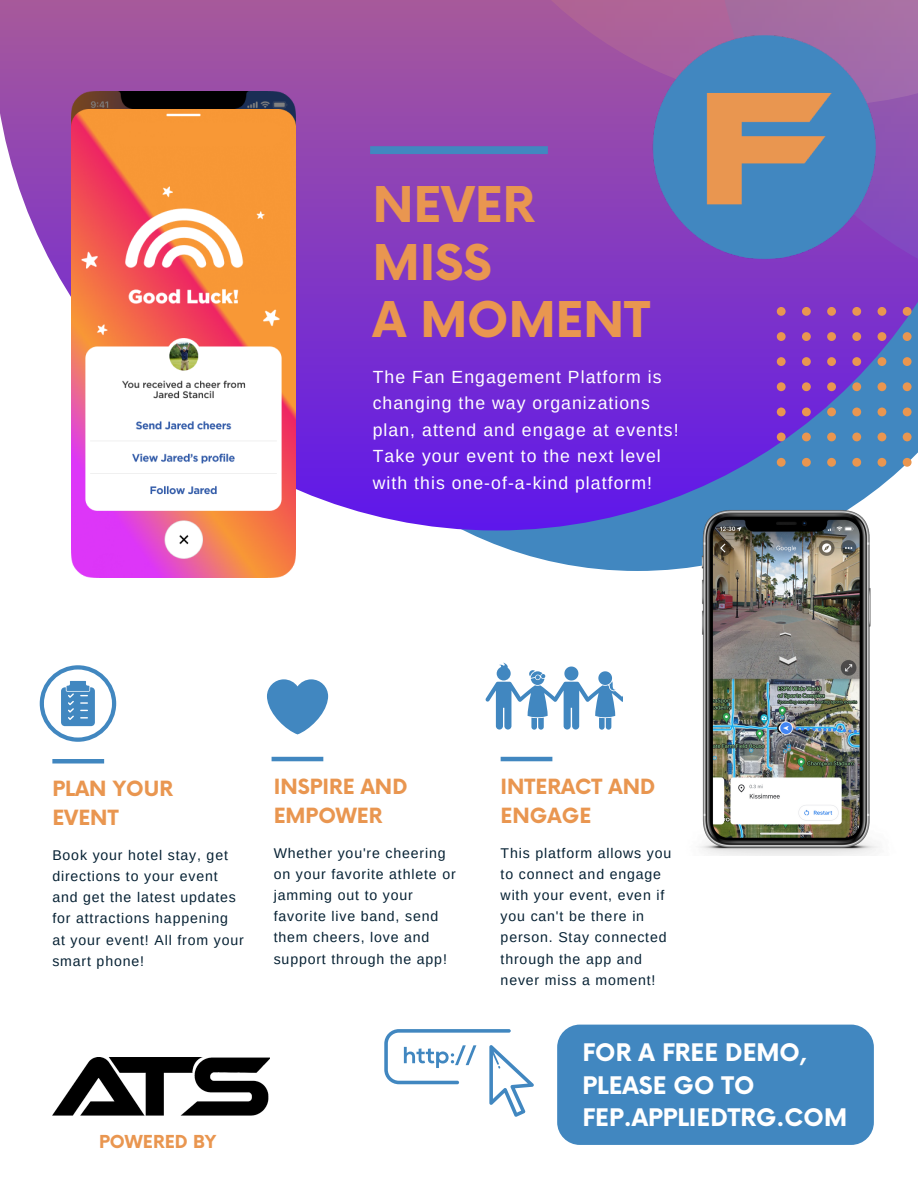
<style>
.page{position:relative;width:918px;height:1188px;background:#fff}
.page>*{position:absolute;margin:0;border:0;box-sizing:border-box;transform-origin:0 0}
.t1{font:700 48px/57.3px "Now";color:#e99650}
.t2{font:700 23.55px/32.7px "Now";color:#fff}
.t3{font:700 20.4px/28.7px "Now";color:#e99650}
.t4{font:17.55px/26.4px "Arimo";letter-spacing:.06em;color:#fff}
.t5{font:700 17.4px "Now";color:#e99650}
.t6{font:14.1px/21.1px "Arimo";letter-spacing:.06em;color:#062133}
</style>
<div class="page">
<svg style="left:463px;top:530px;width:152px;height:41px;fill:#4187c0"></svg>
<svg style="left:0;top:0;width:918px;height:530px;background:#884ec8"></svg>
<svg style="left:716px;top:105px;width:202px;height:202px;background:#813cc2"></svg>
<svg style="left:427px;top:0;width:491px;height:105px;background:#a259a1"></svg>
<div style="left:557px;top:1025px;width:317px;height:120px;background:#4187c0;border-radius:23px"></div>
<div style="left:370px;top:146px;width:178px;height:8px;background:#4187c0"></div>
<div style="left:777px;top:307px;width:9px;height:9px;background:#e99650;border-radius:50%"></div>
<div style="left:802px;top:307px;width:9px;height:9px;background:#e99650;border-radius:50%"></div>
<div style="left:827px;top:307px;width:9px;height:9px;background:#e99650;border-radius:50%"></div>
<div style="left:852px;top:307px;width:9px;height:9px;background:#e99650;border-radius:50%"></div>
<div style="left:878px;top:307px;width:8px;height:9px;background:#e99650;border-radius:50%"></div>
<div style="left:903px;top:307px;width:9px;height:9px;background:#e99650;border-radius:50%"></div>
<div style="left:777px;top:332px;width:9px;height:9px;background:#e99650;border-radius:50%"></div>
<div style="left:802px;top:332px;width:9px;height:9px;background:#e99650;border-radius:50%"></div>
<div style="left:827px;top:332px;width:9px;height:9px;background:#e99650;border-radius:50%"></div>
<div style="left:852px;top:332px;width:9px;height:9px;background:#e99650;border-radius:50%"></div>
<div style="left:878px;top:332px;width:8px;height:9px;background:#e99650;border-radius:50%"></div>
<div style="left:903px;top:332px;width:9px;height:9px;background:#e99650;border-radius:50%"></div>
<div style="left:777px;top:357px;width:9px;height:9px;background:#e99650;border-radius:50%"></div>
<div style="left:802px;top:357px;width:9px;height:9px;background:#e99650;border-radius:50%"></div>
<div style="left:827px;top:357px;width:9px;height:9px;background:#e99650;border-radius:50%"></div>
<div style="left:852px;top:357px;width:9px;height:9px;background:#e99650;border-radius:50%"></div>
<div style="left:878px;top:357px;width:8px;height:9px;background:#e99650;border-radius:50%"></div>
<div style="left:903px;top:357px;width:9px;height:9px;background:#e99650;border-radius:50%"></div>
<div style="left:777px;top:382px;width:9px;height:9px;background:#e99650;border-radius:50%"></div>
<div style="left:802px;top:382px;width:9px;height:9px;background:#e99650;border-radius:50%"></div>
<div style="left:827px;top:382px;width:9px;height:9px;background:#e99650;border-radius:50%"></div>
<div style="left:852px;top:382px;width:9px;height:9px;background:#e99650;border-radius:50%"></div>
<div style="left:878px;top:382px;width:8px;height:9px;background:#e99650;border-radius:50%"></div>
<div style="left:903px;top:382px;width:9px;height:9px;background:#e99650;border-radius:50%"></div>
<div style="left:777px;top:408px;width:9px;height:8px;background:#e99650;border-radius:50%"></div>
<div style="left:802px;top:408px;width:9px;height:8px;background:#e99650;border-radius:50%"></div>
<div style="left:827px;top:408px;width:9px;height:8px;background:#e99650;border-radius:50%"></div>
<div style="left:852px;top:408px;width:9px;height:8px;background:#e99650;border-radius:50%"></div>
<div style="left:878px;top:408px;width:8px;height:8px;background:#e99650;border-radius:50%"></div>
<div style="left:903px;top:408px;width:9px;height:8px;background:#e99650;border-radius:50%"></div>
<div style="left:777px;top:433px;width:9px;height:8px;background:#e99650;border-radius:50%"></div>
<div style="left:802px;top:433px;width:9px;height:8px;background:#e99650;border-radius:50%"></div>
<div style="left:827px;top:433px;width:9px;height:8px;background:#e99650;border-radius:50%"></div>
<div style="left:852px;top:433px;width:9px;height:8px;background:#e99650;border-radius:50%"></div>
<div style="left:878px;top:433px;width:8px;height:8px;background:#e99650;border-radius:50%"></div>
<div style="left:903px;top:433px;width:9px;height:8px;background:#e99650;border-radius:50%"></div>
<div style="left:777px;top:458px;width:9px;height:9px;background:#e99650;border-radius:50%"></div>
<div style="left:802px;top:458px;width:9px;height:9px;background:#e99650;border-radius:50%"></div>
<div style="left:827px;top:458px;width:9px;height:9px;background:#e99650;border-radius:50%"></div>
<div style="left:852px;top:458px;width:9px;height:9px;background:#e99650;border-radius:50%"></div>
<div style="left:878px;top:458px;width:8px;height:9px;background:#e99650;border-radius:50%"></div>
<div style="left:903px;top:458px;width:9px;height:9px;background:#e99650;border-radius:50%"></div>
<img style="left:626px;top:21px;width:275px;height:251px">
<svg style="left:384px;top:1029px;width:150px;height:88px"></svg>
<hr style="left:501px;top:757px;width:51px;height:4px;background:#4187c0">
<svg style="left:485px;top:662px;width:130px;height:68px"></svg>
<img style="left:52px;top:1057px;width:218px;height:59px">
<hr style="left:272px;top:757px;width:51px;height:4px;background:#4187c0">
<svg style="left:267px;top:679px;width:61px;height:55px"></svg>
<div style="left:52px;top:759px;width:52px;height:5px;background:#4187c0"></div>
<svg style="left:40px;top:665px;width:76px;height:77px"></svg>
<img style="left:72px;top:92px;width:224px;height:486px">
<img style="left:615px;top:504px;width:303px;height:352px">
<h1 class="t1" style="left:373px;top:179px;width:279px">NEVER<br>MISS<br>A MOMENT</h1>
<p class="t4" style="left:373px;top:363px;width:307px">The Fan Engagement Platform is changing the way organizations plan, attend and engage at events!<br>Take your event to the next level with this one-of-a-kind platform!</p>
<h3 class="t3" style="left:52px;top:776px;width:122px">PLAN YOUR<br>EVENT</h3>
<p class="t6" style="left:52px;top:844px;width:193px">Book your hotel stay, get directions to your event and get the latest updates for attractions happening at your event! All from your smart phone!</p>
<h3 class="t3" style="left:274px;top:774px;width:135px">INSPIRE AND<br>EMPOWER</h3>
<p class="t6" style="left:274px;top:842px;width:183px">Whether you're cheering on your favorite athlete or jamming out to your favorite live band, send them cheers, love and support through the app!</p>
<p class="t5" style="left:99px;top:1132px;width:119px">POWERED BY</p>
<h3 class="t3" style="left:501px;top:774px;width:156px">INTERACT AND<br>ENGAGE</h3>
<p class="t6" style="left:501px;top:842px;width:172px">This platform allows you to connect and engage with your event, even if you can't be there in person. Stay connected through the app and never miss a moment!</p>
<h2 class="t2" style="left:582px;top:1038px;width:266px">FOR A FREE DEMO,<br>PLEASE GO TO<br>FEP.APPLIEDTRG.COM</h2>
</div>
